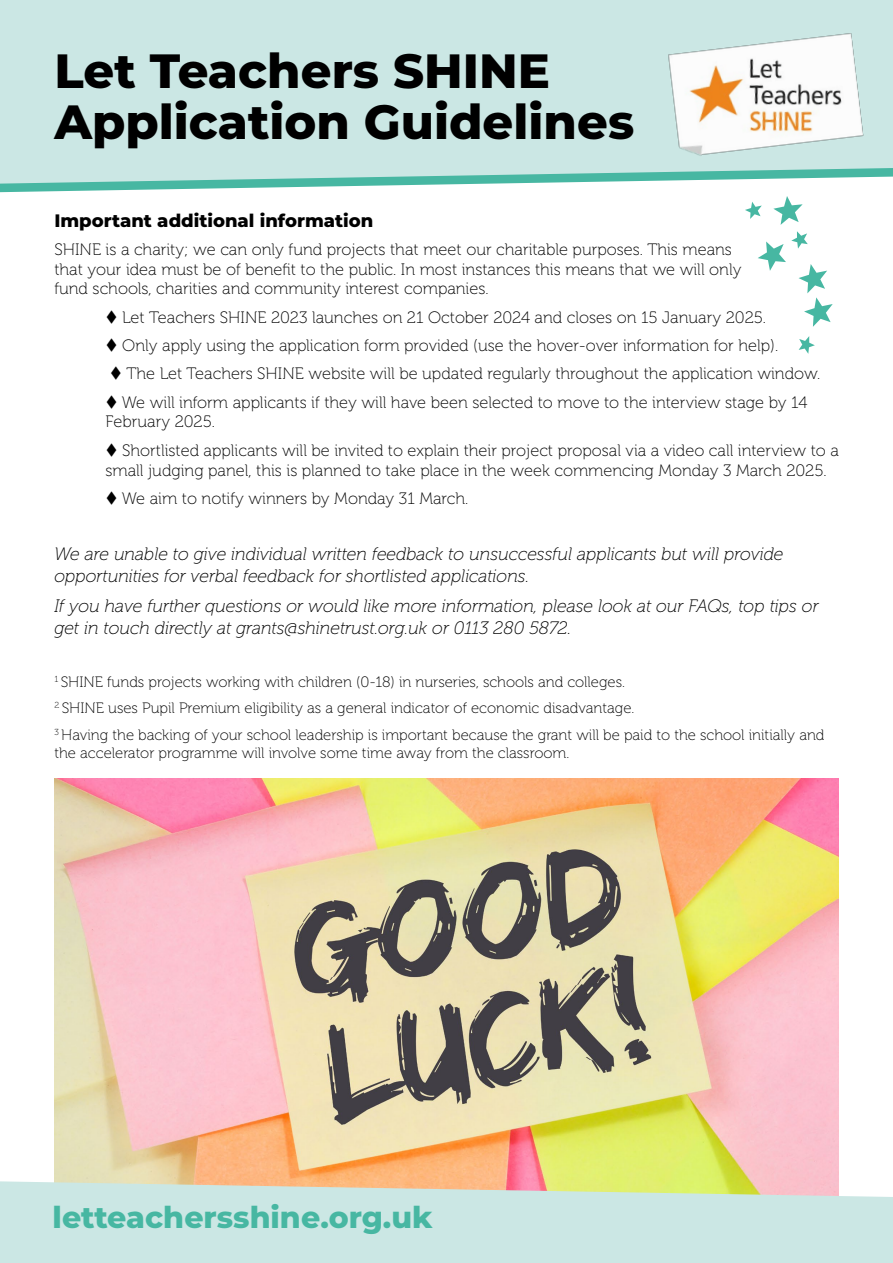
<style>
.page{position:relative;width:893px;height:1263px;background:#fff}
.page>*{position:absolute;margin:0;border:0;box-sizing:border-box;transform-origin:0 0}
.t1{font:800 48px/51px "Montserrat";color:#000}
.t2{font:800 30px "Montserrat";color:#47b7a2}
.t3{font:italic 18px/21.6px "Museo 100";color:#000}
.t4{font:800 18px "Montserrat";color:#000}
.t5{font:16.5px/19.8px "Museo 100";color:#000}
.t6{font:15px/26.5px "Museo 100";color:#000}
</style>
<div class="page">
<img style="left:54px;top:778px;width:785px;height:403px">
<svg style="left:799px;top:336px;width:16px;height:18px"></svg>
<svg style="left:758px;top:231px;width:75px;height:96px"></svg>
<div style="left:0;top:0;width:893px;height:168px;background:#cbe7e4"></div>
<svg style="left:0;top:168px;width:893px;height:57px"></svg>
<img style="left:661px;top:28px;width:207px;height:135px">
<svg style="left:0;top:1181px;width:893px;height:82px;background:#cee4dc"></svg>
<h1 class="t1" style="left:54px;top:43px;width:581px">Let Teachers SHINE<br>Application Guidelines</h1>
<p class="t4" style="left:54px;top:207px;width:320px">Important additional information</p>
<p class="t5" style="left:54px;top:240px;width:689px">SHINE is a charity; we can only fund projects that meet our charitable purposes. This means that your idea must be of benefit to the public. In most instances this means that we will only fund schools, charities and community interest companies.</p>
<p class="t5" style="left:105px;top:308px;width:662px">▼ Let Teachers SHINE 2023 launches on 21 October 2024 and closes on 15 January 2025.</p>
<p class="t5" style="left:105px;top:336px;width:674px">▼ Only apply using the application form provided (use the hover-over information for help).</p>
<p class="t5" style="left:110px;top:364px;width:712px">▼ The Let Teachers SHINE website will be updated regularly throughout the application window.</p>
<p class="t5" style="left:105px;top:392px;width:703px">▼ We will inform applicants if they will have been selected to move to the interview stage by 14<br>February 2025.</p>
<p class="t5" style="left:105px;top:441px;width:735px">▼ Shortlisted applicants will be invited to explain their project proposal via a video call interview to a small judging panel, this is planned to take place in the week commencing Monday 3 March 2025.</p>
<p class="t5" style="left:105px;top:489px;width:364px">▼ We aim to notify winners by Monday 31 March.</p>
<p class="t3" style="left:54px;top:544px;width:731px">We are unable to give individual written feedback to unsuccessful applicants but will provide opportunities for verbal feedback for shortlisted applications.</p>
<p class="t3" style="left:54px;top:595px;width:766px">If you have further questions or would like more information, please look at our FAQs, top tips or get in touch directly at grants@shinetrust.org.uk or 0113 280 5872.</p>
<p class="t6" style="left:54px;top:669px;width:772px"><sup>1</sup> SHINE funds projects working with children (0-18) in nurseries, schools and colleges.<br><sup>2</sup> SHINE uses Pupil Premium eligibility as a general indicator of economic disadvantage.<br><sup>3</sup> Having the backing of your school leadership is important because the grant will be paid to the school initially and</p>
<p class="t6" style="left:54px;top:740px;width:516px">the accelerator programme will involve some time away from the classroom.</p>
<h2 class="t2" style="left:53px;top:1195px;width:382px">letteachersshine.org.uk</h2>
</div>
